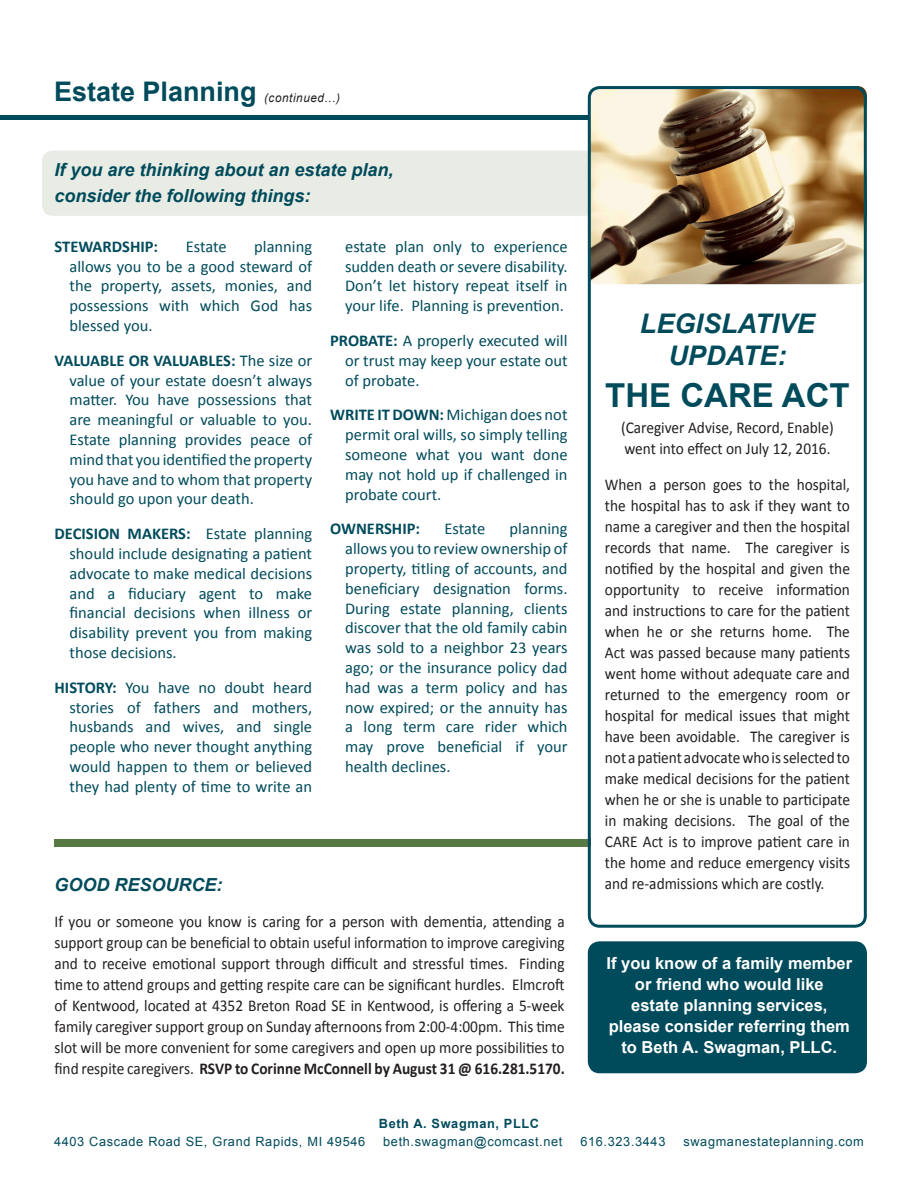
<style>
.page{position:relative;width:918px;height:1188px;background:#fff}
.page>*{position:absolute;margin:0;border:0;box-sizing:border-box;transform-origin:0 0}
.t1{font:700 33px "Arial";color:#004b5b}
.t2{font:italic 700 27px/32.4px "Arial";color:#004b5b;text-align:center}
.t3{font:700 27px "Arial";color:#004b5b}
.t4{font:italic 700 18px/25.5px "Arial";color:#004b5b}
.List_Paragraph{font:16.5px/19.8px "Calibri";color:#004b5b;text-align:justify}
.t5{font:16.5px/21px "Calibri";color:#231f20;text-align:justify;scale:.93 1}
.t6{font:700 16.5px/21px "Arial";color:#fff;text-align:center}
.List_Paragraph-2{font:700 16.5px "Calibri";color:#004b5b}
.t7{font:12.75px "Arial";letter-spacing:.05em;color:#004b5b}
.t8{font:700 12.75px "Arial";letter-spacing:.05em;color:#004b5b}
.t9{font:italic 12.15px "Arial";letter-spacing:.05em;color:#231f20}
.s1{font-weight:700}
</style>
<div class="page">
<div style="left:42px;top:151px;width:553px;height:65px;background:#e8ece4;border-radius:10px"></div>
<div style="left:55px;top:839px;width:536px;height:7px;background:#577a45"></div>
<div style="left:0;top:115px;width:704px;height:5px;background:#004b5b"></div>
<img style="left:588px;top:86px;width:279px;height:198px">
<div style="left:588px;top:86px;width:279px;height:842px;border:3px solid #004b5b;border-radius:10px"></div>
<div style="left:589px;top:943px;width:277px;height:129px;background:#004b5b;border-radius:10px"></div>
<div style="left:588px;top:941px;width:279px;height:132px;border:3px solid #004b5b;border-radius:10px"></div>
<p class="t3" style="left:54px;top:74px;width:204px">Estate Planning</p>
<p class="t9" style="left:264px;top:90px;width:78px">(continued...)</p>
<p class="t4" style="left:55px;top:158px;width:341px">If you are thinking about an estate plan, consider the following things:</p>
<p class="List_Paragraph" style="left:70px;top:237px;width:244px;text-indent:185px">planning allows you to be a good steward of the property, assets, monies, and possessions with which God has blessed you.</p>
<p class="List_Paragraph" style="left:70px;top:351px;width:244px;text-indent:-15px"><span class="s1">VALUABLE OR VALUABLES:</span> The size or value of your estate doesn’t always matter. You have possessions that are meaningful or valuable to you.<br>Estate planning provides peace of mind that you identified the property you have and to whom that property should go upon your death.</p>
<p class="List_Paragraph" style="left:70px;top:524px;width:244px;text-indent:-15px"><span class="s1">DECISION MAKERS:</span> Estate planning should include designating a patient advocate to make medical decisions and a fiduciary agent to make financial decisions when illness or disability prevent you from making those decisions.</p>
<p class="List_Paragraph" style="left:70px;top:678px;width:244px;text-indent:-15px"><span class="s1">HISTORY:</span> You have no doubt heard stories of fathers and mothers, husbands and wives, and single people who never thought anything would happen to them or believed they had plenty of time to write an</p>
<p class="List_Paragraph-2" style="left:55px;top:236px;width:105px">STEWARDSHIP:</p>
<p class="List_Paragraph" style="left:186px;top:237px;width:42px">Estate</p>
<p class="List_Paragraph" style="left:345px;top:237px;width:224px">estate plan only to experience sudden death or severe disability.<br>Don’t let history repeat itself in your life. Planning is prevention.</p>
<p class="List_Paragraph" style="left:345px;top:331px;width:224px;text-indent:-15px"><span class="s1">PROBATE:</span> A properly executed will or trust may keep your estate out of probate.</p>
<p class="List_Paragraph" style="left:345px;top:405px;width:224px;text-indent:-15px"><span class="s1">WRITE IT DOWN:</span> Michigan does not permit oral wills, so simply telling someone what you want done may not hold up if challenged in probate court.</p>
<p class="List_Paragraph-2" style="left:330px;top:518px;width:91px">OWNERSHIP:</p>
<p class="List_Paragraph" style="left:444px;top:519px;width:42px">Estate</p>
<p class="List_Paragraph" style="left:345px;top:519px;width:224px;text-indent:164px">planning allows you to review ownership of property, titling of accounts, and beneficiary designation forms.<br>During estate planning, clients discover that the old family cabin was sold to a neighbor 23 years ago; or the insurance policy dad had was a term policy and has now expired; or the annuity has a long term care rider which may prove beneficial if your health declines.</p>
<p class="t4" style="left:55px;top:872px;width:170px">GOOD RESOURCE:</p>
<p class="t5" style="left:55px;top:911px;width:550px">If you or someone you know is caring for a person with dementia, attending a support group can be beneficial to obtain useful information to improve caregiving and to receive emotional support through difficult and stressful times. Finding time to attend groups and getting respite care can be significant hurdles. Elmcroft of Kentwood, located at 4352 Breton Road SE in Kentwood, is offering a 5-week family caregiver support group on Sunday afternoons from 2:00-4:00pm. This time slot will be more convenient for some caregivers and open up more possibilities to find respite caregivers. <span class="s1">RSVP to Corinne McConnell by August 31 @ 616.281.5170.</span></p>
<p class="t8" style="left:379px;top:1115px;width:162px">Beth A. Swagman, PLLC</p>
<p class="t2" style="left:640px;top:308px;width:177px">LEGISLATIVE<br>UPDATE:</p>
<p class="t1" style="left:605px;top:374px;width:246px">THE CARE ACT</p>
<p class="t5" style="left:621px;top:417px;width:230px">(Caregiver Advise, Record, Enable) went into effect on July 12, 2016.</p>
<p class="t5" style="left:605px;top:474px;width:265px">When a person goes to the hospital, the hospital has to ask if they want to name a caregiver and then the hospital records that name. The caregiver is notified by the hospital and given the opportunity to receive information and instructions to care for the patient when he or she returns home. The Act was passed because many patients went home without adequate care and returned to the emergency room or hospital for medical issues that might have been avoidable. The caregiver is not a patient advocate who is selected to make medical decisions for the patient when he or she is unable to participate in making decisions. The goal of the CARE Act is to improve patient care in the home and reduce emergency visits and re-admissions which are costly.</p>
<p class="t6" style="left:607px;top:953px;width:247px">If you know of a family member</p>
<p class="t6" style="left:635px;top:974px;width:190px">or friend who would like</p>
<p class="t6" style="left:631px;top:995px;width:198px">estate planning services,</p>
<p class="t6" style="left:609px;top:1016px;width:243px">please consider referring them to Beth A. Swagman, PLLC.</p>
<p class="t7" style="left:54px;top:1133px;width:313px">4403 Cascade Road SE, Grand Rapids, MI 49546</p>
<p class="t7" style="left:383px;top:1133px;width:181px">beth.swagman@comcast.net</p>
<p class="t7" style="left:580px;top:1133px;width:86px">616.323.3443</p>
<p class="t7" style="left:683px;top:1133px;width:182px">swagmanestateplanning.com</p>
</div>
